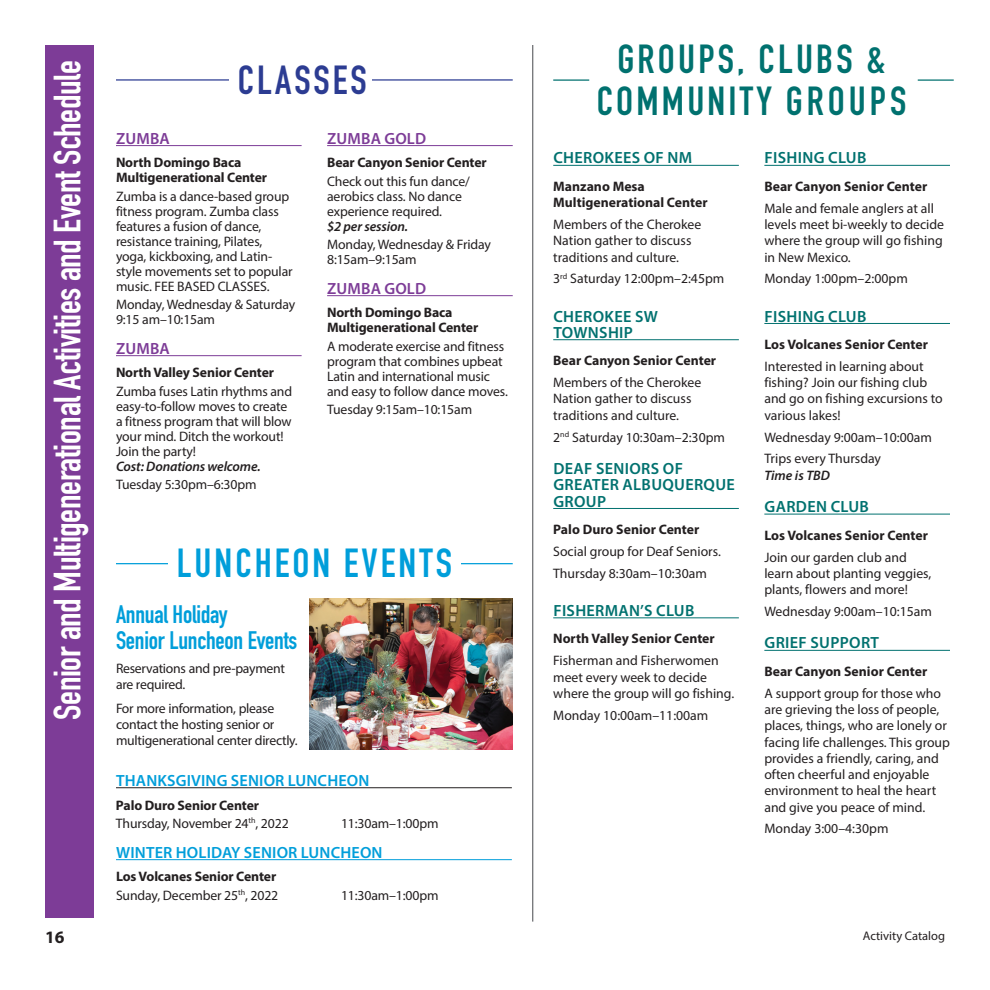
<style>
.page{position:relative;width:990px;height:990px;background:#fff}
.page>*{position:absolute;margin:0;border:0;box-sizing:border-box;transform-origin:0 0}
.t1{font:700 40px/41.2px "DIN Condensed";letter-spacing:.08em;color:#00716f;text-align:center}
.t2{font:700 40px "DIN Condensed";letter-spacing:.075em;color:#009eda}
.t3{font:700 40px "DIN Condensed";letter-spacing:.075em;color:#2c3c92}
.t4{font:700 37.5px "DIN Condensed";letter-spacing:-.01em;color:#fff}
.t5{font:700 25px/26.2px "DIN Condensed";letter-spacing:-.01em;color:#009eda}
.t6{font:700 17.5px "Myriad Pro";color:#231f20}
.t7{font:600 16.25px/16.2px "Myriad Pro";letter-spacing:.02em;color:#00716f}
.t8{font:600 16.25px "Myriad Pro";letter-spacing:.01em;color:#009eda}
.t9{font:600 16.25px "Myriad Pro";letter-spacing:.01em;color:#7d3c97}
.t10{font:13.75px/16.2px "Myriad Pro";letter-spacing:-.005em;color:#231f20}
.t11{font:700 13.75px/15px "Myriad Pro";letter-spacing:-.005em;color:#231f20}
.t12{font:italic 600 13.75px "Myriad Pro";letter-spacing:-.01em;color:#231f20}
.t13{font:12.5px "Myriad Pro";color:#231f20}
.s1{font-weight:700}
.s2{font-weight:400}
</style>
<div class="page">
<div style="left:45px;top:45px;width:49px;height:873px;background:#7d3c97"></div>
<hr style="left:116px;top:79px;width:397px;height:2px;background:#2c3c92">
<div style="left:229px;top:59px;width:142px;height:42px;background:#fff"></div>
<hr style="left:553px;top:165px;width:186px;height:1px;background:#00716f">
<hr style="left:553px;top:340px;width:186px;height:1px;background:#00716f">
<hr style="left:553px;top:508px;width:186px;height:1px;background:#00716f">
<hr style="left:553px;top:618px;width:186px;height:1px;background:#00716f">
<hr style="left:764px;top:165px;width:186px;height:1px;background:#00716f">
<hr style="left:764px;top:323px;width:186px;height:1px;background:#00716f">
<hr style="left:764px;top:514px;width:186px;height:1px;background:#00716f">
<hr style="left:764px;top:650px;width:186px;height:1px;background:#00716f">
<hr style="left:918px;top:79px;width:36px;height:2px;background:#00716f">
<hr style="left:553px;top:79px;width:36px;height:2px;background:#00716f">
<hr style="left:116px;top:145px;width:186px;height:1px;background:#7d3c97">
<hr style="left:116px;top:355px;width:186px;height:1px;background:#7d3c97">
<hr style="left:327px;top:145px;width:186px;height:1px;background:#7d3c97">
<hr style="left:327px;top:295px;width:186px;height:1px;background:#7d3c97">
<hr style="left:532px;top:45px;width:1px;height:877px;background:#6c6d70">
<hr style="left:116px;top:563px;width:397px;height:1px;background:#009eda">
<div style="left:168px;top:543px;width:293px;height:41px;background:#fff"></div>
<hr style="left:116px;top:788px;width:396px;height:1px;background:#231f20">
<hr style="left:116px;top:859px;width:396px;height:1px;background:#009eda">
<img style="left:310px;top:598px;width:203px;height:151px">
<h2 class="t4" style="left:42px;top:720px;width:661px;rotate:-90deg">Senior and Multigenerational Activities and Event Schedule</h2>
<h1 class="t3" style="left:238px;top:53px;width:130px">CLASSES</h1>
<p class="t9" style="left:327px;top:128px;width:100px">ZUMBA GOLD</p>
<p class="t11" style="left:327px;top:155px;width:161px">Bear Canyon Senior Center</p>
<p class="t10" style="left:327px;top:173px;width:144px;line-height:15px">Check out this fun dance/ aerobics class. No dance experience required.</p>
<p class="t12" style="left:327px;top:217px;width:82px">$2 per session.</p>
<p class="t10" style="left:327px;top:236px;width:165px;line-height:15px">Monday, Wednesday &amp; Friday<br>8:15am–9:15am</p>
<p class="t9" style="left:327px;top:278px;width:100px">ZUMBA GOLD</p>
<p class="t11" style="left:327px;top:305px;width:153px">North Domingo Baca<br>Multigenerational Center</p>
<p class="t10" style="left:327px;top:338px;width:182px;line-height:15px">A moderate exercise and fitness program that combines upbeat<br>Latin and international music and easy to follow dance moves.</p>
<p class="t10" style="left:327px;top:401px;width:147px">Tuesday 9:15am–10:15am</p>
<p class="t9" style="left:116px;top:128px;width:55px">ZUMBA</p>
<p class="t11" style="left:116px;top:155px;width:153px">North Domingo Baca<br>Multigenerational Center</p>
<p class="t10" style="left:116px;top:188px;width:178px;line-height:15px">Zumba is a dance-based group fitness program. Zumba class features a fusion of dance, resistance training, Pilates, yoga, kickboxing, and Latin&shy;style movements set to popular music. FEE BASED CLASSES.</p>
<p class="t10" style="left:116px;top:296px;width:181px;line-height:15px">Monday, Wednesday &amp; Saturday<br>9:15 am–10:15am</p>
<p class="t9" style="left:116px;top:338px;width:55px">ZUMBA</p>
<p class="t11" style="left:116px;top:365px;width:160px">North Valley Senior Center</p>
<p class="t10" style="left:116px;top:383px;width:178px;line-height:15px">Zumba fuses Latin rhythms and easy-to-follow moves to create a fitness program that will blow your mind. Ditch the workout!<br>Join the party!</p>
<p class="t12" style="left:116px;top:457px;width:146px">Cost: Donations welcome.</p>
<p class="t10" style="left:116px;top:476px;width:142px">Tuesday 5:30pm–6:30pm</p>
<h1 class="t2" style="left:177px;top:536px;width:277px">LUNCHEON EVENTS</h1>
<h3 class="t5" style="left:116px;top:601px;width:183px">Annual Holiday<br>Senior Luncheon Events</h3>
<p class="t10" style="left:116px;top:660px;width:171px">Reservations and pre-payment are required.</p>
<p class="t10" style="left:116px;top:700px;width:183px">For more information, please contact the hosting senior or multigenerational center directly.</p>
<p class="t8" style="left:116px;top:770px;width:255px">THANKSGIVING SENIOR LUNCHEON</p>
<p class="t10" style="left:116px;top:796px;width:174px;line-height:18.1px"><span class="s1">Palo Duro Senior Center<br></span>Thursday, November 24<sup>th</sup>, 2022</p>
<p class="t10" style="left:341px;top:815px;width:99px">11:30am–1:00pm</p>
<p class="t8" style="left:116px;top:842px;width:268px">WINTER HOLIDAY SENIOR LUNCHEON</p>
<p class="t11" style="left:116px;top:867px;width:164px;line-height:18.1px">Los Volcanes Senior Center<br><span class="s2">Sunday, December 25</span><sup>th</sup><span class="s2">, 2022</span></p>
<p class="t10" style="left:341px;top:887px;width:99px">11:30am–1:00pm</p>
<h1 class="t1" style="left:597px;top:39px;width:311px">GROUPS, CLUBS &amp;<br>COMMUNITY GROUPS</h1>
<p class="t7" style="left:553px;top:149px;width:140px">CHEROKEES OF NM</p>
<p class="t11" style="left:553px;top:178px;width:156px;line-height:16.2px">Manzano Mesa<br>Multigenerational Center</p>
<p class="t10" style="left:553px;top:216px;width:150px">Members of the Cherokee<br>Nation gather to discuss traditions and culture.</p>
<p class="t10" style="left:553px;top:270px;width:173px">3<sup>rd</sup> Saturday 12:00pm–2:45pm</p>
<p class="t7" style="left:553px;top:308px;width:106px">CHEROKEE SW<br>TOWNSHIP</p>
<p class="t11" style="left:553px;top:353px;width:164px">Bear Canyon Senior Center</p>
<p class="t10" style="left:553px;top:374px;width:150px">Members of the Cherokee<br>Nation gather to discuss traditions and culture.</p>
<p class="t10" style="left:553px;top:429px;width:173px">2<sup>nd</sup> Saturday 10:30am–2:30pm</p>
<p class="t7" style="left:553px;top:460px;width:183px">DEAF SENIORS OF<br>GREATER ALBUQUERQUE<br>GROUP</p>
<p class="t11" style="left:553px;top:521px;width:148px">Palo Duro Senior Center</p>
<p class="t10" style="left:553px;top:540px;width:169px;line-height:21.9px">Social group for Deaf Seniors.<br>Thursday 8:30am–10:30am</p>
<p class="t7" style="left:553px;top:602px;width:142px">FISHERMAN’S CLUB</p>
<p class="t11" style="left:553px;top:631px;width:163px">North Valley Senior Center</p>
<p class="t10" style="left:553px;top:652px;width:182px">Fisherman and Fisherwomen meet every week to decide where the group will go fishing.</p>
<p class="t10" style="left:553px;top:707px;width:157px">Monday 10:00am–11:00am</p>
<p class="t7" style="left:765px;top:149px;width:103px">FISHING CLUB</p>
<p class="t11" style="left:764px;top:178px;width:164px">Bear Canyon Senior Center</p>
<p class="t10" style="left:764px;top:200px;width:181px">Male and female anglers at all levels meet bi-weekly to decide where the group will go fishing in New Mexico.</p>
<p class="t10" style="left:764px;top:270px;width:145px">Monday 1:00pm–2:00pm</p>
<p class="t7" style="left:765px;top:308px;width:103px">FISHING CLUB</p>
<p class="t11" style="left:764px;top:336px;width:165px">Los Volcanes Senior Center</p>
<p class="t10" style="left:764px;top:358px;width:180px">Interested in learning about fishing? Join our fishing club and go on fishing excursions to various lakes!</p>
<p class="t10" style="left:764px;top:426px;width:169px;line-height:21.9px">Wednesday 9:00am–10:00am<br>Trips every Thursday</p>
<p class="t12" style="left:764px;top:466px;width:67px">Time is TBD</p>
<p class="t7" style="left:765px;top:498px;width:106px">GARDEN CLUB</p>
<p class="t11" style="left:764px;top:527px;width:165px">Los Volcanes Senior Center</p>
<p class="t10" style="left:764px;top:549px;width:169px">Join our garden club and learn about planting veggies, plants, flowers and more!</p>
<p class="t10" style="left:764px;top:603px;width:169px">Wednesday 9:00am–10:15am</p>
<p class="t7" style="left:765px;top:634px;width:116px">GRIEF SUPPORT</p>
<p class="t11" style="left:764px;top:663px;width:164px">Bear Canyon Senior Center</p>
<p class="t10" style="left:764px;top:685px;width:187px">A support group for those who are grieving the loss of people, places, things, who are lonely or facing life challenges. This group provides a friendly, caring, and often cheerful and enjoyable environment to heal the heart and give you peace of mind.</p>
<p class="t10" style="left:764px;top:820px;width:126px">Monday 3:00–4:30pm</p>
<p class="t6" style="left:45px;top:925px;width:21px">16</p>
<p class="t13" style="left:863px;top:928px;width:84px">Activity Catalog</p>
</div>
